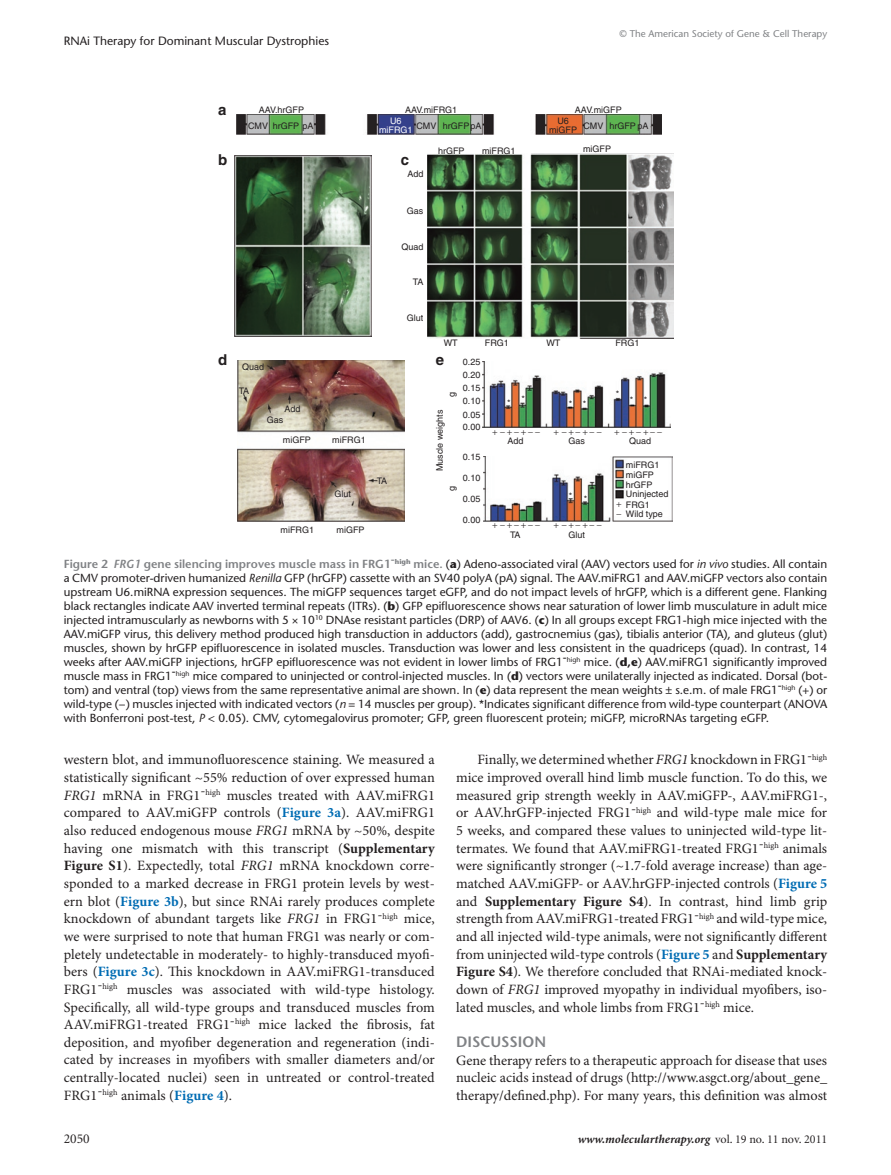
<style>
.page{position:relative;width:891px;height:1175px;background:#fff}
.page>*{position:absolute;margin:0;border:0;box-sizing:border-box;transform-origin:0 0}
.t1{font:600 15px "Stone Sans";color:#808285}
.t2{font:700 15px "Helvetica";color:#231f20}
.t3{font:14.25px/17.7px "Minion Pro";color:#231f20;text-align:justify}
.t4{font:13.5px "Minion";color:#231f20}
.t5{font:italic 700 12px "Minion";color:#231f20}
.t6{font:12px "Stone Sans";color:#231f20}
.t7{font:11.7px/14.1px "Stone Sans";color:#231f20;text-align:justify}
.t8{font:9.75px "Stone Sans";color:#808285}
.t9{font:9px/13.2px "Helvetica";color:#231f20;text-align:justify}
.t10{font:9px "Symbol";color:#231f20}
.t11{font:9px/9px "Helvetica";color:#fff;text-align:center}
.s1{font-weight:600;color:#808285}
.s2{font-weight:600;font-style:italic;color:#808285}
.s3{font-weight:700}
.s4{font-style:italic}
.s5{font-weight:700;color:#006cb3}
.s6{font-weight:400;font-style:normal}
</style>
<div class="page">
<img style="left:427px;top:153px;width:246px;height:185px">
<img style="left:484px;top:456px;width:189px;height:65px">
<img style="left:483px;top:361px;width:187px;height:66px">
<img style="left:237px;top:360px;width:168px;height:161px">
<img style="left:235px;top:156px;width:137px;height:181px">
<img style="left:237px;top:115px;width:424px;height:19px">
<svg style="left:617px;top:501px;width:4px;height:5px"></svg>
<p class="t6" style="left:64px;top:34px;width:267px">RNAi Therapy for Dominant Muscular Dystrophies</p>
<p class="t8" style="left:620px;top:28px;width:209px">© The American Society of Gene &amp; Cell Therapy</p>
<p class="t2" style="left:218px;top:100px;width:10px">a</p>
<p class="t2" style="left:218px;top:151px;width:11px">b</p>
<p class="t9" style="left:575px;top:103px;width:48px">AAV.miGFP</p>
<p class="t9" style="left:549px;top:116px;width:29px;line-height:9px;text-align:center">U6 miGFP</p>
<p class="t9" style="left:259px;top:103px;width:47px">AAV.hrGFP</p>
<p class="t9" style="left:405px;top:103px;width:54px">AAV.miFRG1</p>
<p class="t11" style="left:379px;top:116px;width:35px">U6 miFRG1</p>
<p class="t9" style="left:416px;top:119px;width:21px">CMV</p>
<p class="t9" style="left:470px;top:119px;width:7px">p</p>
<p class="t9" style="left:248px;top:119px;width:67px">CMV hrGFP pA</p>
<p class="t9" style="left:583px;top:119px;width:21px">CMV</p>
<p class="t9" style="left:638px;top:119px;width:7px">p</p>
<p class="t9" style="left:609px;top:119px;width:41px">hrGFP A</p>
<p class="t9" style="left:443px;top:119px;width:40px">hrGFP A</p>
<p class="t9" style="left:438px;top:144px;width:28px">hrGFP</p>
<p class="t9" style="left:482px;top:144px;width:35px">miFRG1</p>
<p class="t9" style="left:583px;top:142px;width:29px">miGFP</p>
<p class="t2" style="left:401px;top:151px;width:10px">c</p>
<p class="t9" style="left:407px;top:167px;width:18px">Add</p>
<p class="t9" style="left:407px;top:204px;width:18px">Gas</p>
<p class="t9" style="left:401px;top:240px;width:24px">Quad</p>
<p class="t9" style="left:413px;top:275px;width:12px">TA</p>
<p class="t9" style="left:407px;top:311px;width:18px">Glut</p>
<p class="t9" style="left:444px;top:336px;width:15px">WT</p>
<p class="t9" style="left:485px;top:336px;width:26px">FRG1</p>
<p class="t9" style="left:546px;top:336px;width:15px">WT</p>
<p class="t9" style="left:615px;top:336px;width:26px">FRG1</p>
<p class="t2" style="left:218px;top:351px;width:11px">d</p>
<p class="t2" style="left:436px;top:351px;width:10px">e</p>
<p class="t9" style="left:463px;top:355px;width:19px">0.25<br>0.20<br>0.15</p>
<p class="t9" style="left:242px;top:361px;width:24px">Quad</p>
<p class="t9" style="left:239px;top:384px;width:12px">TA</p>
<p class="t9" style="left:445px;top:397px;width:7px;rotate:-90deg">g</p>
<p class="t9" style="left:463px;top:395px;width:19px">0.10</p>
<p class="t9" style="left:284px;top:402px;width:18px">Add</p>
<p class="t9" style="left:433px;top:471px;width:63px;rotate:-90deg">Muscle weights</p>
<p class="t9" style="left:463px;top:408px;width:19px;line-height:12.1px">0.05<br>0.00</p>
<p class="t9" style="left:463px;top:450px;width:19px">0.15</p>
<p class="t9" style="left:463px;top:471px;width:19px">0.10</p>
<p class="t9" style="left:463px;top:492px;width:19px">0.05</p>
<p class="t9" style="left:463px;top:513px;width:19px">0.00</p>
<p class="t9" style="left:267px;top:413px;width:18px">Gas</p>
<p class="t9" style="left:283px;top:433px;width:29px">miGFP</p>
<p class="t9" style="left:332px;top:433px;width:35px">miFRG1</p>
<p class="t9" style="left:377px;top:474px;width:12px">TA</p>
<p class="t9" style="left:445px;top:491px;width:7px;rotate:-90deg">g</p>
<p class="t9" style="left:334px;top:487px;width:18px">Glut</p>
<p class="t9" style="left:281px;top:523px;width:35px">miFRG1</p>
<p class="t9" style="left:337px;top:523px;width:29px">miGFP</p>
<p class="t9" style="left:616px;top:387px;width:5px">*</p>
<p class="t9" style="left:507px;top:396px;width:5px">*</p>
<p class="t9" style="left:521px;top:392px;width:5px">*</p>
<p class="t9" style="left:569px;top:397px;width:19px">* *</p>
<p class="t9" style="left:630px;top:393px;width:19px">* *</p>
<p class="t10" style="left:500px;top:425px;width:41px">−−−−</p>
<p class="t10" style="left:562px;top:425px;width:41px">−−−−</p>
<p class="t10" style="left:622px;top:425px;width:41px">−−−−</p>
<p class="t9" style="left:507px;top:434px;width:18px">Add</p>
<p class="t9" style="left:569px;top:434px;width:18px">Gas</p>
<p class="t9" style="left:629px;top:434px;width:24px">Quad</p>
<p class="t9" style="left:626px;top:458px;width:35px">miFRG1</p>
<p class="t9" style="left:626px;top:468px;width:29px">miGFP</p>
<p class="t9" style="left:626px;top:478px;width:28px">hrGFP</p>
<p class="t9" style="left:569px;top:490px;width:20px">* *</p>
<p class="t9" style="left:626px;top:487px;width:44px">Uninjected</p>
<p class="t9" style="left:626px;top:498px;width:26px">FRG1</p>
<p class="t9" style="left:626px;top:507px;width:39px">Wild type</p>
<p class="t10" style="left:500px;top:518px;width:41px">−−−−</p>
<p class="t10" style="left:562px;top:518px;width:41px">−−−−</p>
<p class="t9" style="left:510px;top:528px;width:12px">TA</p>
<p class="t9" style="left:569px;top:528px;width:18px">Glut</p>
<p class="t7" style="left:64px;top:556px;width:765px"><span class="s1">Figure 2</span> <span class="s2">FRG1</span> <span class="s1">gene silencing improves muscle mass in FRG1</span><sup>-</sup><sup>high</sup> <span class="s1">mice.</span> (<span class="s3">a</span>) Adeno-associated viral (AAV) vectors used for <span class="s4">in vivo</span> studies. All contain a CMV promoter-driven humanized <span class="s4">Renilla</span> GFP (hrGFP) cassette with an SV40 polyA (pA) signal. The AAV.miFRG1 and AAV.miGFP vectors also contain upstream U6.miRNA expression sequences. The miGFP sequences target eGFP, and do not impact levels of hrGFP, which is a different gene. Flanking black rectangles indicate AAV inverted terminal repeats (ITRs). (<span class="s3">b</span>) GFP epifluorescence shows near saturation of lower limb musculature in adult mice injected intramuscularly as newborns with 5 × 10<sup>10</sup> DNAse resistant particles (DRP) of AAV6. (<span class="s3">c</span>) In all groups except FRG1-high mice injected with the AAV.miGFP virus, this delivery method produced high transduction in adductors (add), gastrocnemius (gas), tibialis anterior (TA), and gluteus (glut) muscles, shown by hrGFP epifluorescence in isolated muscles. Transduction was lower and less consistent in the quadriceps (quad). In contrast, 14 weeks after AAV.miGFP injections, hrGFP epifluorescence was not evident in lower limbs of FRG1-<sup>high</sup> mice. (<span class="s3">d,e</span>) AAV.miFRG1 significantly improved muscle mass in FRG1-<sup>high</sup> mice compared to uninjected or control-injected muscles. In (<span class="s3">d</span>) vectors were unilaterally injected as indicated. Dorsal (bot&shy;tom) and ventral (top) views from the same representative animal are shown. In (<span class="s3">e</span>) data represent the mean weights ± s.e.m. of male FRG1-<sup>high</sup> (+) or wild-type (−) muscles injected with indicated vectors (<span class="s4">n</span> = 14 muscles per group). *Indicates significant difference from wild-type counterpart (ANOVA with Bonferroni post-test, <span class="s4">P</span> &lt; 0.05). CMV, cytomegalovirus promoter; GFP, green fluorescent protein; miGFP, microRNAs targeting eGFP.</p>
<p class="t3" style="left:64px;top:751px;width:373px">western blot, and immunofluorescence staining. We measured a statistically significant ~55% reduction of over expressed human <span class="s4">FRG1</span> mRNA in FRG1-<sup>high</sup> muscles treated with AAV.miFRG1 compared to AAV.miGFP controls (<span class="s5">Figure 3a</span>). AAV.miFRG1 also reduced endogenous mouse <span class="s4">FRG1</span> mRNA by ~50%, despite having one mismatch with this transcript (<span class="s3">Supplementary Figure S1</span>). Expectedly, total <span class="s4">FRG1</span> mRNA knockdown corre&shy;sponded to a marked decrease in FRG1 protein levels by west&shy;ern blot (<span class="s5">Figure 3b</span>), but since RNAi rarely produces complete knockdown of abundant targets like <span class="s4">FRG1</span> in FRG1-<sup>high</sup> mice, we were surprised to note that human FRG1 was nearly or com&shy;pletely undetectable in moderately- to highly-transduced myofi&shy;bers (<span class="s5">Figure 3c</span>). This knockdown in AAV.miFRG1-transduced FRG1-<sup>high</sup> muscles was associated with wild-type histology.<br>Specifically, all wild-type groups and transduced muscles from AAV.miFRG1-treated FRG1-<sup>high</sup> mice lacked the fibrosis, fat deposition, and myofiber degeneration and regeneration (indi&shy;cated by increases in myofibers with smaller diameters and/or centrally-located nuclei) seen in untreated or control-treated FRG1-<sup>high</sup> animals (<span class="s5">Figure 4</span>).</p>
<p class="t3" style="left:456px;top:751px;width:373px;text-indent:21px">Finally, we determined whether <span class="s4">FRG1</span> knockdown in FRG1-<sup>high </sup>mice improved overall hind limb muscle function. To do this, we measured grip strength weekly in AAV.miGFP-, AAV.miFRG1-, or AAV.hrGFP-injected FRG1-<sup>high</sup> and wild-type male mice for 5 weeks, and compared these values to uninjected wild-type lit&shy;termates. We found that AAV.miFRG1-treated FRG1-<sup>high</sup> animals were significantly stronger (~1.7-fold average increase) than age&shy;matched AAV.miGFP- or AAV.hrGFP-injected controls (<span class="s5">Figure 5 </span>and <span class="s3">Supplementary Figure S4</span>). In contrast, hind limb grip strength from AAV.miFRG1-treated FRG1-<sup>high</sup> and wild-type mice, and all injected wild-type animals, were not significantly different from uninjected wild-type controls (<span class="s5">Figure 5</span> and <span class="s3">Supplementary Figure S4</span>). We therefore concluded that RNAi-mediated knock&shy;down of <span class="s4">FRG1</span> improved myopathy in individual myofibers, iso&shy;lated muscles, and whole limbs from FRG1-<sup>high</sup> mice.</p>
<p class="t1" style="left:456px;top:1032px;width:91px">Discussion</p>
<p class="t3" style="left:456px;top:1051px;width:373px">Gene therapy refers to a therapeutic approach for disease that uses nucleic acids instead of drugs (http://www.asgct.org/about_gene_ therapy/defined.php). For many years, this definition was almost</p>
<p class="t4" style="left:64px;top:1132px;width:27px">2050</p>
<p class="t5" style="left:578px;top:1133px;width:251px">www.moleculartherapy.org <span class="s6">vol. 19 no. 11 nov. 2011</span></p>
</div>
